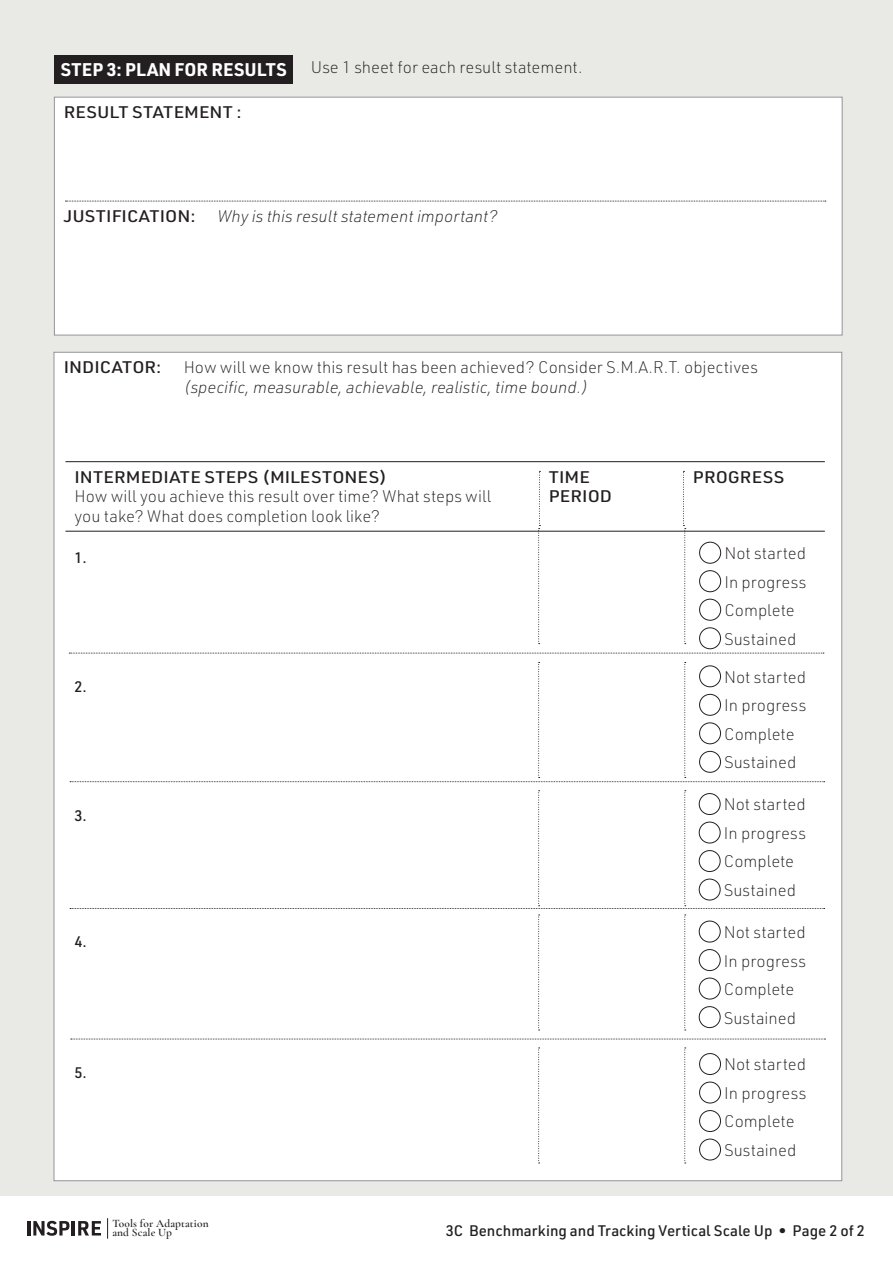
<style>
.page{position:relative;width:893px;height:1263px;background:#fff}
.page>*{position:absolute;margin:0;border:0;box-sizing:border-box;transform-origin:0 0}
.T_Steps{font:700 18px "URWDIN";letter-spacing:.01em;color:#fff}
.T_Instruction_Body{font:200 16.5px/19.5px "URWDIN";color:#231f20}
.T_H4{font:500 16.5px "URWDIN";color:#231f20;scale:1.1 1}
.T_Instruction_Body-2{font:italic 200 16.5px "URWDIN";color:#231f20}
.T_Footer_tool_name{font:500 15px "URWDIN";color:#231f20}
.t1{font:600 11.4px/9.6px "Cormorant Garamond";letter-spacing:.01em;color:#231f20}
.s1{font-style:italic}
</style>
<div class="page">
<hr style="left:27px;top:1221px;width:3px;height:14px;background:#231f20">
<svg style="left:33px;top:1221px;width:36px;height:15px"></svg>
<hr style="left:72px;top:1221px;width:3px;height:14px;background:#231f20">
<svg style="left:78px;top:1221px;width:23px;height:14px"></svg>
<svg style="left:107px;top:1218px;width:1px;height:21px"></svg>
<div style="left:0;top:0;width:893px;height:1195px;background:#e9eae6"></div>
<div style="left:54px;top:352px;width:788px;height:829px;background:#fff;border:1px solid #939598"></div>
<div style="left:55px;top:55px;width:238px;height:29px;background:#231f20"></div>
<div style="left:54px;top:97px;width:788px;height:238px;background:#fff;border:1px solid #939598"></div>
<div style="left:699px;top:1053px;width:22px;height:22px;border:1px solid #231f20;border-radius:50%"></div>
<div style="left:699px;top:1082px;width:22px;height:21px;border:1px solid #231f20;border-radius:50%"></div>
<div style="left:699px;top:1110px;width:22px;height:22px;border:1px solid #231f20;border-radius:50%"></div>
<div style="left:699px;top:1139px;width:22px;height:21px;border:1px solid #231f20;border-radius:50%"></div>
<div style="left:699px;top:921px;width:22px;height:21px;border:1px solid #231f20;border-radius:50%"></div>
<div style="left:699px;top:949px;width:22px;height:22px;border:1px solid #231f20;border-radius:50%"></div>
<div style="left:699px;top:978px;width:22px;height:21px;border:1px solid #231f20;border-radius:50%"></div>
<div style="left:699px;top:1006px;width:22px;height:22px;border:1px solid #231f20;border-radius:50%"></div>
<svg style="left:65px;top:201px;width:761px;height:1px"></svg>
<svg style="left:69px;top:653px;width:755px;height:1px"></svg>
<svg style="left:71px;top:1039px;width:754px;height:1px"></svg>
<svg style="left:684px;top:915px;width:2px;height:116px"></svg>
<svg style="left:684px;top:1047px;width:2px;height:116px"></svg>
<svg style="left:70px;top:662px;width:755px;height:120px"></svg>
<svg style="left:70px;top:790px;width:755px;height:119px"></svg>
<svg style="left:538px;top:915px;width:2px;height:116px"></svg>
<svg style="left:538px;top:1047px;width:2px;height:116px"></svg>
<svg style="left:538px;top:471px;width:2px;height:173px"></svg>
<hr style="left:65px;top:461px;width:760px;height:1px;background:#231f20">
<hr style="left:65px;top:531px;width:760px;height:1px;background:#231f20">
<svg style="left:683px;top:471px;width:3px;height:173px"></svg>
<div style="left:699px;top:542px;width:22px;height:22px;border:1px solid #231f20;border-radius:50%"></div>
<div style="left:699px;top:570px;width:22px;height:22px;border:1px solid #231f20;border-radius:50%"></div>
<div style="left:699px;top:599px;width:22px;height:22px;border:1px solid #231f20;border-radius:50%"></div>
<div style="left:699px;top:627px;width:22px;height:22px;border:1px solid #231f20;border-radius:50%"></div>
<p class="T_Steps" style="left:61px;top:57px;width:228px">STEP 3: PLAN FOR RESULTS</p>
<p class="T_H4" style="left:64px;top:101px;width:163px">RESULT STATEMENT :</p>
<p class="T_Instruction_Body" style="left:311px;top:57px;width:273px">Use 1 sheet for each result statement.</p>
<p class="T_H4" style="left:64px;top:205px;width:121px">JUSTIFICATION:</p>
<p class="T_Instruction_Body-2" style="left:218px;top:206px;width:282px">Why is this result statement important?</p>
<p class="T_H4" style="left:64px;top:356px;width:90px">INDICATOR:</p>
<p class="T_Instruction_Body" style="left:184px;top:357px;width:576px">How will we know this result has been achieved? Consider S.M.A.R.T. objectives <span class="s1">(specific, measurable, achievable, realistic, time bound.)</span></p>
<p class="T_H4" style="left:74px;top:466px;width:286px">INTERMEDIATE STEPS (MILESTONES)</p>
<p class="T_Instruction_Body" style="left:74px;top:486px;width:418px">How will you achieve this result over time? What steps will you take? What does completion look like?</p>
<p class="T_Footer_tool_name" style="left:74px;top:548px;width:14px">1.</p>
<p class="T_Footer_tool_name" style="left:74px;top:677px;width:14px">2.</p>
<p class="T_Footer_tool_name" style="left:74px;top:805px;width:14px">3.</p>
<p class="T_Footer_tool_name" style="left:74px;top:932px;width:14px">4.</p>
<p class="T_Footer_tool_name" style="left:74px;top:1062px;width:14px">5.</p>
<p class="T_H4" style="left:549px;top:466px;width:39px">TIME</p>
<p class="T_H4" style="left:693px;top:466px;width:85px">PROGRESS</p>
<p class="T_H4" style="left:549px;top:485px;width:59px">PERIOD</p>
<p class="T_Instruction_Body" style="left:724px;top:543px;width:83px">Not started</p>
<p class="T_Instruction_Body" style="left:724px;top:572px;width:84px">In progress</p>
<p class="T_Instruction_Body" style="left:724px;top:600px;width:72px">Complete</p>
<p class="T_Instruction_Body" style="left:724px;top:629px;width:74px">Sustained</p>
<p class="T_Instruction_Body" style="left:724px;top:667px;width:83px">Not started</p>
<p class="T_Instruction_Body" style="left:724px;top:695px;width:84px">In progress</p>
<p class="T_Instruction_Body" style="left:724px;top:724px;width:72px">Complete</p>
<p class="T_Instruction_Body" style="left:724px;top:752px;width:74px">Sustained</p>
<p class="T_Instruction_Body" style="left:724px;top:794px;width:83px">Not started</p>
<p class="T_Instruction_Body" style="left:724px;top:823px;width:84px">In progress</p>
<p class="T_Instruction_Body" style="left:724px;top:851px;width:72px">Complete</p>
<p class="T_Instruction_Body" style="left:724px;top:880px;width:74px">Sustained</p>
<p class="T_Instruction_Body" style="left:724px;top:922px;width:83px">Not started</p>
<p class="T_Instruction_Body" style="left:724px;top:950px;width:84px">In progress</p>
<p class="T_Instruction_Body" style="left:724px;top:979px;width:72px">Complete</p>
<p class="T_Instruction_Body" style="left:724px;top:1007px;width:74px">Sustained</p>
<p class="T_Instruction_Body" style="left:724px;top:1054px;width:83px">Not started</p>
<p class="T_Instruction_Body" style="left:724px;top:1083px;width:84px">In progress</p>
<p class="T_Instruction_Body" style="left:724px;top:1111px;width:72px">Complete</p>
<p class="T_Instruction_Body" style="left:724px;top:1140px;width:74px">Sustained</p>
<p class="t1" style="left:112px;top:1218px;width:98px">Tools for Adaptation</p>
<p class="t1" style="left:112px;top:1218px;width:61px">Guide to and Scale Up</p>
<p class="T_Footer_tool_name" style="left:446px;top:1221px;width:421px">3C Benchmarking and Tracking Vertical Scale Up • Page 2 of 2</p>
</div>
